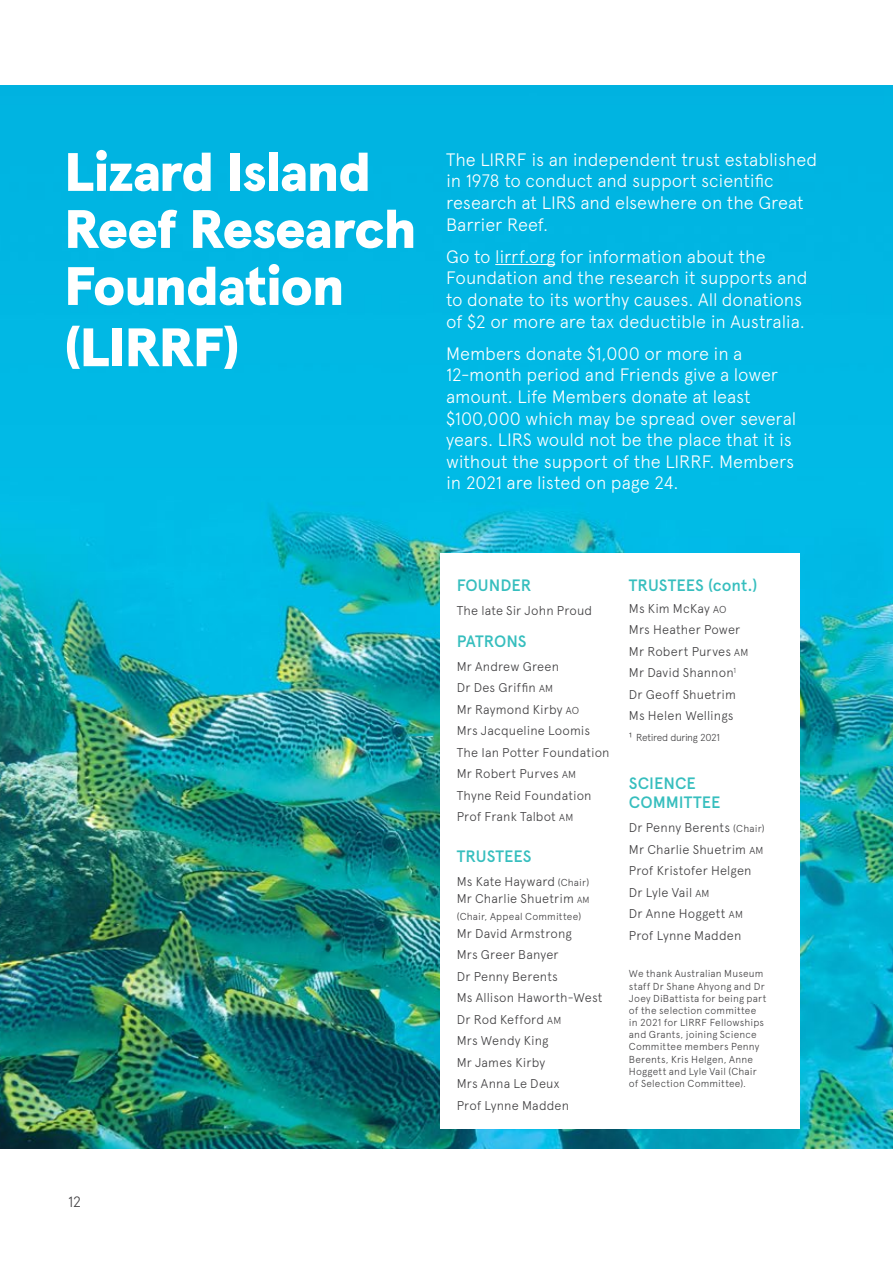
<style>
.page{position:relative;width:893px;height:1263px;background:#fff}
.page>*{position:absolute;margin:0;border:0;box-sizing:border-box;transform-origin:0 0}
.t1{font:900 54px/58.5px "Apercu Pro";letter-spacing:-.03em;color:#fff}
.t2{font:300 18px/21.6px "Apercu Pro";letter-spacing:-.005em;color:#fff}
.t3{font:500 16.5px/19.5px "Apercu Pro";color:#36bebe}
.t4{font:300 15px "Apercu Pro";color:#414042}
.t5{font:300 12.75px/21.5px "Apercu Pro";letter-spacing:.01em;color:#414042}
.t6{font:300 10.2px/12.1px "Apercu Pro";letter-spacing:.015em;color:#414042}
.t7{font:300 10.2px "Apercu Pro";letter-spacing:-.045em;color:#414042}
.s1{font-size:10.2px}
.s2{font-size:9px}
.s3{font-size:12px}
</style>
<div class="page">
<img style="left:0;top:85px;width:893px;height:1063px">
<hr style="left:495px;top:264px;width:60px;height:1px;background:#fff">
<div style="left:440px;top:553px;width:359px;height:575px;background:#fff"></div>
<h1 class="t1" style="left:64px;top:139px;width:354px">Lizard Island<br>Reef Research<br>Foundation (LIRRF)</h1>
<h2 class="t2" style="left:446px;top:147px;width:373px">The LIRRF is an independent trust established in 1978 to conduct and support scientific research at LIRS and elsewhere on the Great Barrier Reef.</h2>
<h2 class="t2" style="left:446px;top:244px;width:363px">Go to lirrf.org for information about the Foundation and the research it supports and to donate to its worthy causes. All donations of $2 or more are tax deductible in Australia.</h2>
<p class="t2" style="left:446px;top:341px;width:352px">Members donate $1,000 or more in a 12-month period and Friends give a lower amount. Life Members donate at least $100,000 which may be spread over several years. LIRS would not be the place that it is without the support of the LIRRF. Members in 2021 are listed on page 24.</p>
<p class="t4" style="left:68px;top:1191px;width:15px">12</p>
<p class="t3" style="left:457px;top:574px;width:76px">FOUNDER</p>
<p class="t5" style="left:457px;top:598px;width:137px">The late Sir John Proud</p>
<p class="t3" style="left:457px;top:630px;width:71px">PATRONS</p>
<p class="t5" style="left:457px;top:654px;width:154px">Mr Andrew Green<br>Dr Des Griffin <span class="s1">AM<br></span>Mr Raymond Kirby <span class="s1">AO<br></span>Mrs Jacqueline Loomis<br>The Ian Potter Foundation<br>Mr Robert Purves <span class="s1">AM<br></span>Thyne Reid Foundation<br>Prof Frank Talbot <span class="s1">AM</span></p>
<p class="t3" style="left:457px;top:845px;width:76px">TRUSTEES</p>
<p class="t5" style="left:457px;top:872px;width:134px;line-height:17.2px">Ms Kate Hayward <span class="s1">(Chair)<br></span>Mr Charlie Shuetrim <span class="s2">AM</span></p>
<p class="t6" style="left:457px;top:910px;width:126px">(Chair, Appeal Committee)</p>
<p class="t5" style="left:457px;top:921px;width:147px">Mr David Armstrong<br>Mrs Greer Banyer<br>Dr Penny Berents<br>Ms Allison Haworth-West<br>Dr Rod Kefford <span class="s1">AM<br></span>Mrs Wendy King<br>Mr James Kirby<br>Mrs Anna Le Deux<br>Prof Lynne Madden</p>
<p class="t3" style="left:629px;top:574px;width:130px">TRUSTEES (cont.)</p>
<p class="t5" style="left:629px;top:596px;width:121px">Ms Kim McKay <span class="s1">AO<br></span>Mrs Heather Power<br>Mr Robert Purves <span class="s1">AM<br></span>Mr David Shannon<sup>1<br></sup>Dr Geoff Shuetrim<br>Ms Helen Wellings</p>
<p class="t7" style="left:629px;top:730px;width:93px"><span class="s3">¹</span> Retired during 2021</p>
<p class="t3" style="left:629px;top:772px;width:93px">SCIENCE<br>COMMITTEE</p>
<p class="t5" style="left:629px;top:816px;width:137px">Dr Penny Berents <span class="s1">(Chair)<br></span>Mr Charlie Shuetrim <span class="s1">AM<br></span>Prof Kristofer Helgen<br>Dr Lyle Vail <span class="s1">AM<br></span>Dr Anne Hoggett <span class="s1">AM<br></span>Prof Lynne Madden</p>
<p class="t6" style="left:629px;top:967px;width:139px">We thank Australian Museum staff Dr Shane Ahyong and Dr<br>Joey DiBattista for being part of the selection committee in 2021 for LIRRF Fellowships and Grants, joining Science<br>Committee members Penny<br>Berents, Kris Helgen, Anne<br>Hoggett and Lyle Vail (Chair of Selection Committee).</p>
</div>
